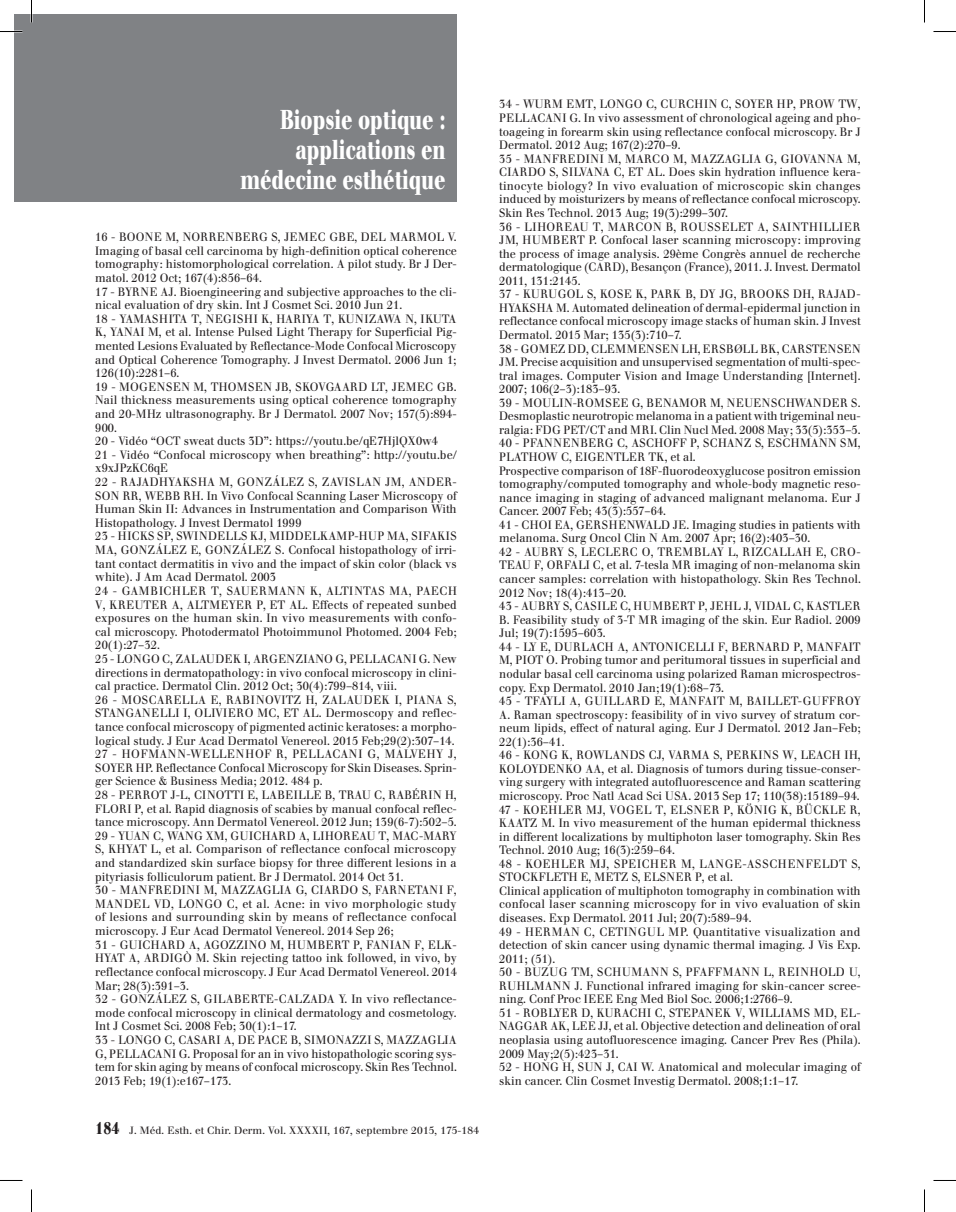
<style>
.page{position:relative;width:956px;height:1212px;background:#fff}
.page>*{position:absolute;margin:0;border:0;box-sizing:border-box;transform-origin:0 0}
.t1{font:700 27px/30px "Walbaum";color:#fff;text-align:right;scale:.7 1}
.t2{font:12px/13.5px "Walbaum";color:#231f20;scale:.95 1}
.t3{font:10.5px "Walbaum";letter-spacing:.01em;color:#231f20}
.s1{font-weight:700;font-size:17.25px}
</style>
<div class="page">
<div style="left:14px;top:14px;width:443px;height:188px;background:#808285"></div>
<svg style="left:0;top:31px;width:22px;height:1px"></svg>
<svg style="left:933px;top:31px;width:23px;height:1px"></svg>
<svg style="left:31px;top:0;width:1px;height:22px"></svg>
<svg style="left:31px;top:1189px;width:1px;height:22px"></svg>
<svg style="left:924px;top:0;width:1px;height:22px"></svg>
<svg style="left:924px;top:1189px;width:1px;height:22px"></svg>
<h1 class="t1" style="left:240px;top:105px;width:295px">Biopsie optique : applications en médecine esthétique</h1>
<p class="t2" style="left:499px;top:98px;width:382px">34 - WURM EMT, LONGO C, CURCHIN C, SOYER HP, PROW TW, PELLACANI G. In vivo assessment of chronological ageing and pho&shy;toageing in forearm skin using reflectance confocal microscopy. Br J Dermatol. 2012 Aug; 167(2):270–9.<br>35 - MANFREDINI M, MARCO M, MAZZAGLIA G, GIOVANNA M, CIARDO S, SILVANA C, ET AL. Does skin hydration influence kera&shy;tinocyte biology? In vivo evaluation of microscopic skin changes induced by moisturizers by means of reflectance confocal microscopy.<br>Skin Res Technol. 2013 Aug; 19(3):299–307.<br>36 - LIHOREAU T, MARCON B, ROUSSELET A, SAINTHILLIER JM, HUMBERT P. Confocal laser scanning microscopy: improving the process of image analysis. 29ème Congrès annuel de recherche dermatologique (CARD), Besançon (France), 2011. J. Invest. Dermatol 2011, 131:2145.<br>37 - KURUGOL S, KOSE K, PARK B, DY JG, BROOKS DH, RAJAD-HYAKSHA M. Automated delineation of dermal-epidermal junction in reflectance confocal microscopy image stacks of human skin. J Invest Dermatol. 2015 Mar; 135(3):710–7.<br>38 - GOMEZ DD, CLEMMENSEN LH, ERSBØLL BK, CARSTENSEN JM. Precise acquisition and unsupervised segmentation of multi-spec&shy;tral images. Computer Vision and Image Understanding [Internet].<br>2007; 106(2–3):183–93.<br>39 - MOULIN-ROMSEE G, BENAMOR M, NEUENSCHWANDER S.<br>Desmoplastic neurotropic melanoma in a patient with trigeminal neu&shy;ralgia: FDG PET/CT and MRI. Clin Nucl Med. 2008 May; 33(5):353–5.<br>40 - PFANNENBERG C, ASCHOFF P, SCHANZ S, ESCHMANN SM, PLATHOW C, EIGENTLER TK, et al.<br>Prospective comparison of 18F-fluorodeoxyglucose positron emission tomography/computed tomography and whole-body magnetic reso&shy;nance imaging in staging of advanced malignant melanoma. Eur J Cancer. 2007 Feb; 43(3):557–64.<br>41 - CHOI EA, GERSHENWALD JE. Imaging studies in patients with melanoma. Surg Oncol Clin N Am. 2007 Apr; 16(2):403–30.<br>42 - AUBRY S, LECLERC O, TREMBLAY L, RIZCALLAH E, CRO-TEAU F, ORFALI C, et al. 7-tesla MR imaging of non-melanoma skin cancer samples: correlation with histopathology. Skin Res Technol.<br>2012 Nov; 18(4):413–20.<br>43 - AUBRY S, CASILE C, HUMBERT P, JEHL J, VIDAL C, KASTLER B. Feasibility study of 3-T MR imaging of the skin. Eur Radiol. 2009<br>Jul; 19(7):1595–603.<br>44 - LY E, DURLACH A, ANTONICELLI F, BERNARD P, MANFAIT M, PIOT O. Probing tumor and peritumoral tissues in superficial and nodular basal cell carcinoma using polarized Raman microspectros&shy;copy. Exp Dermatol. 2010 Jan;19(1):68–73.<br>45 - TFAYLI A, GUILLARD E, MANFAIT M, BAILLET-GUFFROY A. Raman spectroscopy: feasibility of in vivo survey of stratum cor&shy;neum lipids, effect of natural aging. Eur J Dermatol. 2012 Jan–Feb; 22(1):36–41.<br>46 - KONG K, ROWLANDS CJ, VARMA S, PERKINS W, LEACH IH, KOLOYDENKO AA, et al. Diagnosis of tumors during tissue-conser&shy;ving surgery with integrated autofluorescence and Raman scattering microscopy. Proc Natl Acad Sci USA. 2013 Sep 17; 110(38):15189–94.<br>47 - KOEHLER MJ, VOGEL T, ELSNER P, KÖNIG K, BÜCKLE R, KAATZ M. In vivo measurement of the human epidermal thickness in different localizations by multiphoton laser tomography. Skin Res Technol. 2010 Aug; 16(3):259–64.<br>48 - KOEHLER MJ, SPEICHER M, LANGE-ASSCHENFELDT S, STOCKFLETH E, METZ S, ELSNER P, et al.<br>Clinical application of multiphoton tomography in combination with confocal laser scanning microscopy for in vivo evaluation of skin diseases. Exp Dermatol. 2011 Jul; 20(7):589–94.<br>49 - HERMAN C, CETINGUL MP. Quantitative visualization and detection of skin cancer using dynamic thermal imaging. J Vis Exp.<br>2011; (51).<br>50 - BUZUG TM, SCHUMANN S, PFAFFMANN L, REINHOLD U, RUHLMANN J. Functional infrared imaging for skin-cancer scree&shy;ning. Conf Proc IEEE Eng Med Biol Soc. 2006;1:2766–9.<br>51 - ROBLYER D, KURACHI C, STEPANEK V, WILLIAMS MD, EL-NAGGAR AK, LEE JJ, et al. Objective detection and delineation of oral neoplasia using autofluorescence imaging. Cancer Prev Res (Phila).<br>2009 May;2(5):423–31.<br>52 - HONG H, SUN J, CAI W. Anatomical and molecular imaging of skin cancer. Clin Cosmet Investig Dermatol. 2008;1:1–17.</p>
<p class="t2" style="left:95px;top:230px;width:382px">16 - BOONE M, NORRENBERG S, JEMEC GBE, DEL MARMOL V.<br>Imaging of basal cell carcinoma by high-definition optical coherence tomography: histomorphological correlation. A pilot study. Br J Der&shy;matol. 2012 Oct; 167(4):856–64.<br>17 - BYRNE AJ. Bioengineering and subjective approaches to the cli&shy;nical evaluation of dry skin. Int J Cosmet Sci. 2010 Jun 21.<br>18 - YAMASHITA T, NEGISHI K, HARIYA T, KUNIZAWA N, IKUTA K, YANAI M, et al. Intense Pulsed Light Therapy for Superficial Pig&shy;mented Lesions Evaluated by Reflectance-Mode Confocal Microscopy and Optical Coherence Tomography. J Invest Dermatol. 2006 Jun 1; 126(10):2281–6.<br>19 - MOGENSEN M, THOMSEN JB, SKOVGAARD LT, JEMEC GB.<br>Nail thickness measurements using optical coherence tomography and 20-MHz ultrasonography. Br J Dermatol. 2007 Nov; 157(5):894- 900.<br>20 - Vidéo “OCT sweat ducts 3D”: https://youtu.be/qE7HjlQX0w4<br>21 - Vidéo “Confocal microscopy when breathing”: http://youtu.be/ x9xJPzKC6qE<br>22 - RAJADHYAKSHA M, GONZÁLEZ S, ZAVISLAN JM, ANDER-SON RR, WEBB RH. In Vivo Confocal Scanning Laser Microscopy of Human Skin II: Advances in Instrumentation and Comparison With Histopathology. J Invest Dermatol 1999<br>23 - HICKS SP, SWINDELLS KJ, MIDDELKAMP-HUP MA, SIFAKIS MA, GONZÁLEZ E, GONZÁLEZ S. Confocal histopathology of irri&shy;tant contact dermatitis in vivo and the impact of skin color (black vs white). J Am Acad Dermatol. 2003<br>24 - GAMBICHLER T, SAUERMANN K, ALTINTAS MA, PAECH V, KREUTER A, ALTMEYER P, ET AL. Effects of repeated sunbed exposures on the human skin. In vivo measurements with confo&shy;cal microscopy. Photodermatol Photoimmunol Photomed. 2004 Feb; 20(1):27–32.<br>25 - LONGO C, ZALAUDEK I, ARGENZIANO G, PELLACANI G. New directions in dermatopathology: in vivo confocal microscopy in clini&shy;cal practice. Dermatol Clin. 2012 Oct; 30(4):799–814, viii.<br>26 - MOSCARELLA E, RABINOVITZ H, ZALAUDEK I, PIANA S, STANGANELLI I, OLIVIERO MC, ET AL. Dermoscopy and reflec&shy;tance confocal microscopy of pigmented actinic keratoses: a morpho&shy;logical study. J Eur Acad Dermatol Venereol. 2015 Feb;29(2):307–14.<br>27 - HOFMANN-WELLENHOF R, PELLACANI G, MALVEHY J, SOYER HP. Reflectance Confocal Microscopy for Skin Diseases. Sprin&shy;ger Science &amp; Business Media; 2012. 484 p.<br>28 - PERROT J-L, CINOTTI E, LABEILLE B, TRAU C, RABÉRIN H, FLORI P, et al. Rapid diagnosis of scabies by manual confocal reflec&shy;tance microscopy. Ann Dermatol Venereol. 2012 Jun; 139(6-7):502–5.<br>29 - YUAN C, WANG XM, GUICHARD A, LIHOREAU T, MAC-MARY S, KHYAT L, et al. Comparison of reflectance confocal microscopy and standardized skin surface biopsy for three different lesions in a pityriasis folliculorum patient. Br J Dermatol. 2014 Oct 31.<br>30 - MANFREDINI M, MAZZAGLIA G, CIARDO S, FARNETANI F, MANDEL VD, LONGO C, et al. Acne: in vivo morphologic study of lesions and surrounding skin by means of reflectance confocal microscopy. J Eur Acad Dermatol Venereol. 2014 Sep 26;<br>31 - GUICHARD A, AGOZZINO M, HUMBERT P, FANIAN F, ELK-HYAT A, ARDIGÒ M. Skin rejecting tattoo ink followed, in vivo, by reflectance confocal microscopy. J Eur Acad Dermatol Venereol. 2014<br>Mar; 28(3):391–3.<br>32 - GONZÁLEZ S, GILABERTE-CALZADA Y. In vivo reflectance&shy;mode confocal microscopy in clinical dermatology and cosmetology.<br>Int J Cosmet Sci. 2008 Feb; 30(1):1–17.<br>33 - LONGO C, CASARI A, DE PACE B, SIMONAZZI S, MAZZAGLIA G, PELLACANI G. Proposal for an in vivo histopathologic scoring sys&shy;tem for skin aging by means of confocal microscopy. Skin Res Technol.<br>2013 Feb; 19(1):e167–173.</p>
<p class="t3" style="left:95px;top:1123px;width:385px"><span class="s1">184</span> J. Méd. Esth. et Chir. Derm. Vol. XXXXII, 167, septembre 2015, 175-184</p>
</div>
